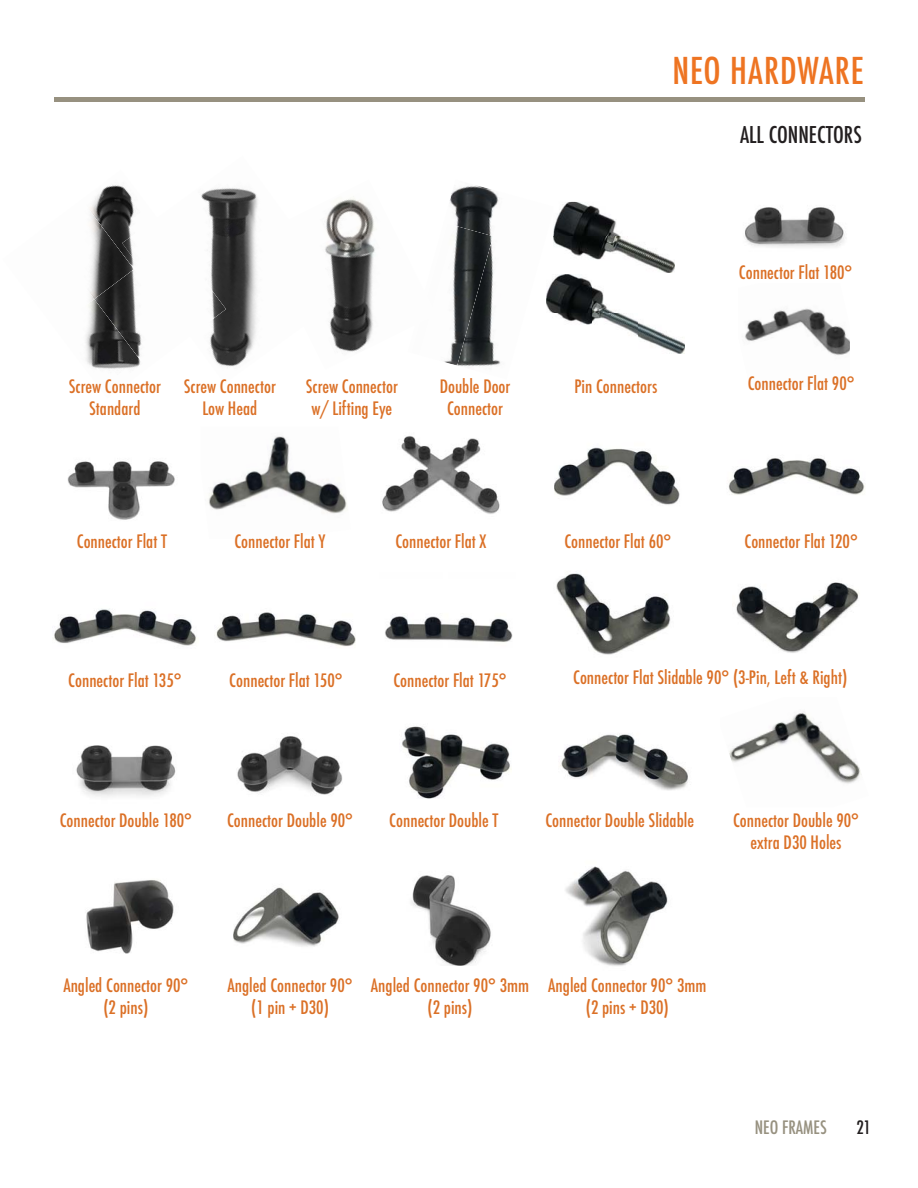
<style>
.page{position:relative;width:918px;height:1188px;background:#fff}
.page>*{position:absolute;margin:0;border:0;box-sizing:border-box;transform-origin:0 0}
.t1{font:500 condensed 36px "Futura";letter-spacing:.025em;color:#ee7422}
.t2{font:500 condensed 22.5px "Futura";color:#231f20}
.t3{font:500 condensed 18px/21.6px "Futura";color:#db7026;text-align:center}
.t4{font:500 condensed 18px "Futura";color:#979180}
.t5{font:500 condensed 18px "Futura";color:#231f20}
</style>
<div class="page">
<img style="left:208px;top:436px;width:139px;height:78px">
<img style="left:201px;top:188px;width:57px;height:180px">
<div style="left:54px;top:97px;width:810px;height:5px;background:#979180"></div>
<img style="left:95px;top:185px;width:40px;height:25px">
<img style="left:90px;top:199px;width:44px;height:70px">
<img style="left:94px;top:269px;width:28px;height:30px">
<img style="left:89px;top:229px;width:5px;height:70px">
<img style="left:85px;top:299px;width:57px;height:70px">
<img style="left:122px;top:218px;width:104px;height:118px">
<img style="left:325px;top:198px;width:50px;height:154px">
<img style="left:444px;top:250px;width:13px;height:116px">
<img style="left:450px;top:185px;width:49px;height:65px">
<img style="left:457px;top:236px;width:44px;height:130px">
<img style="left:547px;top:275px;width:138px;height:78px">
<img style="left:553px;top:202px;width:121px;height:70px">
<img style="left:745px;top:308px;width:105px;height:48px">
<img style="left:744px;top:207px;width:101px;height:40px">
<img style="left:67px;top:461px;width:108px;height:59px">
<img style="left:382px;top:436px;width:118px;height:78px">
<img style="left:554px;top:447px;width:126px;height:58px">
<img style="left:728px;top:458px;width:137px;height:37px">
<img style="left:53px;top:609px;width:144px;height:37px">
<img style="left:216px;top:612px;width:139px;height:35px">
<img style="left:385px;top:616px;width:128px;height:26px">
<img style="left:556px;top:573px;width:115px;height:82px">
<img style="left:736px;top:582px;width:123px;height:71px">
<img style="left:76px;top:745px;width:100px;height:52px">
<img style="left:237px;top:736px;width:106px;height:59px">
<img style="left:402px;top:726px;width:110px;height:73px">
<img style="left:560px;top:734px;width:128px;height:57px">
<img style="left:729px;top:711px;width:132px;height:73px">
<img style="left:86px;top:880px;width:88px;height:74px">
<img style="left:233px;top:887px;width:106px;height:60px">
<img style="left:411px;top:875px;width:80px;height:91px">
<img style="left:565px;top:866px;width:103px;height:100px">
<h1 class="t1" style="left:673px;top:48px;width:193px">NEO HARDWARE</h1>
<p class="t2" style="left:740px;top:121px;width:123px">ALL CONNECTORS</p>
<p class="t3" style="left:69px;top:376px;width:93px">Screw Connector<br>Standard</p>
<p class="t3" style="left:184px;top:375px;width:93px">Screw Connector<br>Low Head</p>
<p class="t3" style="left:306px;top:375px;width:93px">Screw Connector w/ Lifting Eye</p>
<p class="t3" style="left:440px;top:375px;width:72px">Double Door<br>Connector</p>
<p class="t3" style="left:739px;top:261px;width:115px">Connector Flat 180°</p>
<p class="t3" style="left:574px;top:376px;width:85px">Pin Connectors</p>
<p class="t3" style="left:748px;top:372px;width:108px">Connector Flat 90°</p>
<p class="t3" style="left:564px;top:530px;width:108px">Connector Flat 60°</p>
<p class="t3" style="left:77px;top:530px;width:92px">Connector Flat T</p>
<p class="t3" style="left:234px;top:530px;width:93px">Connector Flat Y</p>
<p class="t3" style="left:395px;top:530px;width:93px">Connector Flat X</p>
<p class="t3" style="left:744px;top:530px;width:115px">Connector Flat 120°</p>
<p class="t3" style="left:68px;top:669px;width:115px">Connector Flat 135°</p>
<p class="t3" style="left:229px;top:669px;width:115px">Connector Flat 150°</p>
<p class="t3" style="left:393px;top:669px;width:115px">Connector Flat 175°</p>
<p class="t3" style="left:573px;top:667px;width:276px">Connector Flat Slidable 90° (3-Pin, Left &amp; Right)</p>
<p class="t3" style="left:60px;top:810px;width:134px">Connector Double 180°</p>
<p class="t3" style="left:227px;top:810px;width:127px">Connector Double 90°</p>
<p class="t3" style="left:389px;top:810px;width:111px">Connector Double T</p>
<p class="t3" style="left:545px;top:810px;width:150px">Connector Double Slidable</p>
<p class="t3" style="left:733px;top:810px;width:127px">Connector Double 90° extra D30 Holes</p>
<p class="t3" style="left:63px;top:975px;width:127px">Angled Connector 90° (2 pins)</p>
<p class="t3" style="left:228px;top:975px;width:127px">Angled Connector 90° (1 pin + D30)</p>
<p class="t3" style="left:371px;top:975px;width:160px">Angled Connector 90° 3mm (2 pins)</p>
<p class="t3" style="left:548px;top:975px;width:160px">Angled Connector 90° 3mm (2 pins + D30)</p>
<p class="t4" style="left:755px;top:1116px;width:74px">NEO FRAMES</p>
<p class="t5" style="left:857px;top:1116px;width:16px">21</p>
</div>
